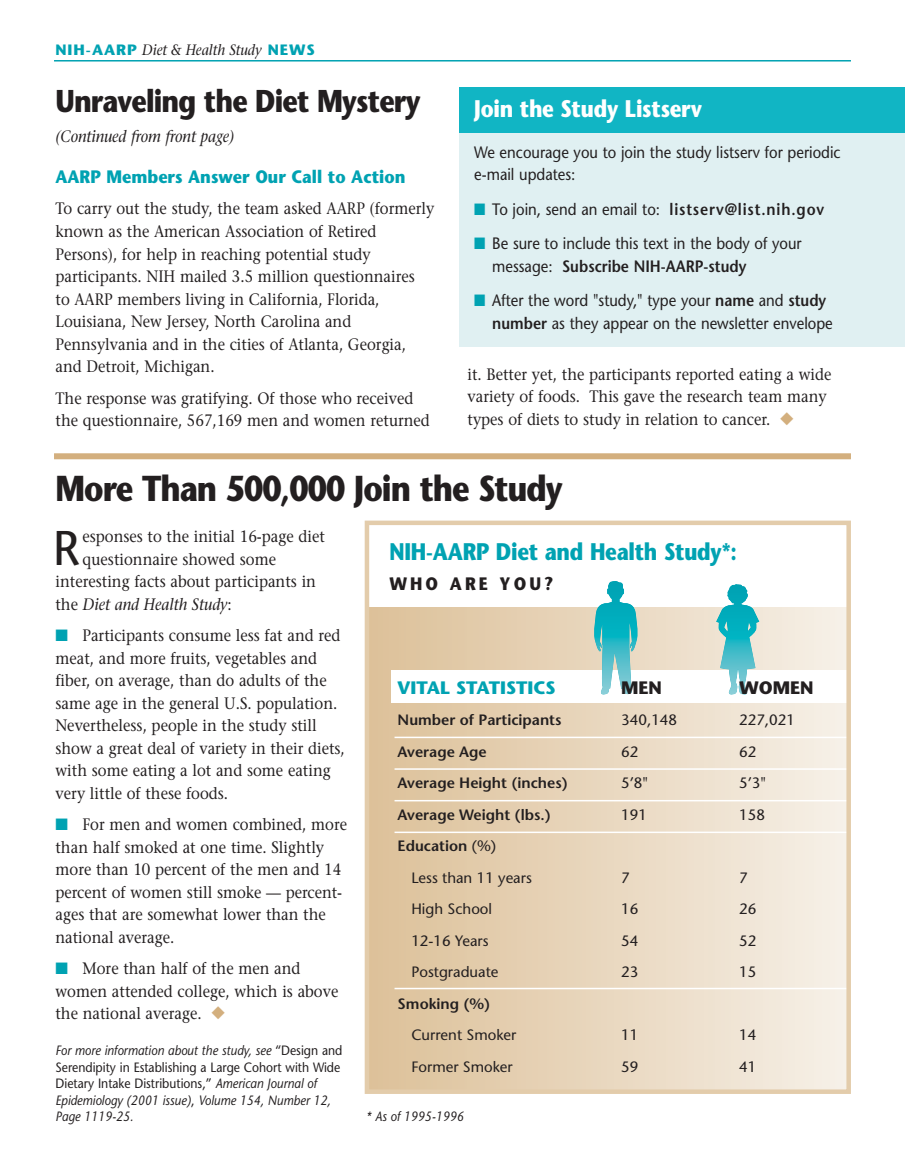
<style>
.page{position:relative;width:905px;height:1175px;background:#fff}
.page>*{position:absolute;margin:0;border:0;box-sizing:border-box;transform-origin:0 0}
.t1{font:48.6px "Stone Sans";color:#231f20}
.t2{font:700 36px "Stone Sans";letter-spacing:-.03em;color:#231f20;scale:.85 1}
.t3{font:700 31.5px "Stone Sans";letter-spacing:-.03em;color:#231f20;scale:.85 1}
.t4{font:700 24px "Stone Sans";letter-spacing:-.015em;color:#00a2b2;scale:.85 1}
.t5{font:700 24px "Stone Sans";letter-spacing:-.015em;color:#fff;scale:.85 1}
.t6{font:700 18px "Stone Sans";color:#00a2b2;scale:.9 1}
.t7{font:700 18px "Stone Sans";color:#00a2b2}
.t8{font:700 18px "Stone Sans";letter-spacing:.19em;color:#231f20;scale:.9 1}
.t9{font:700 18px "Stone Sans";letter-spacing:.095em;color:#231f20}
.t10{font:16.5px/22.5px "Stone Serif";color:#231f20;scale:.9 1}
.t11{font:16.5px/22.5px "Stone Sans";color:#231f20;scale:.9 1}
.t12{font:italic 16.5px "Stone Serif";letter-spacing:-.005em;color:#231f20;scale:.9 1}
.t13{font:15px/31.5px "Stone Sans";color:#231f20}
.t14{font:600 15px "Stone Sans";color:#231f20}
.t15{font:italic 15px "Stone Serif";color:#231f20;scale:.9 1}
.t16{font:italic 13.5px/16.5px "Stone Sans";color:#231f20;scale:.9 1}
.s1{font-family:"Stone Sans";font-weight:700;font-style:normal;color:#00a2b2}
.s2{color:#00a2b2}
.s3{font-weight:600}
.s4{color:#d3af7e}
.s5{font-style:normal}
.s6{font-weight:400}
</style>
<div class="page">
<div style="left:459px;top:88px;width:445px;height:258px;background:#e0f0f2"></div>
<div style="left:459px;top:88px;width:445px;height:45px;background:#11b5c4"></div>
<hr style="left:54px;top:60px;width:796px;height:2px;background:#00a2b2">
<div style="left:54px;top:453px;width:796px;height:6px;background:#d3af7e"></div>
<div style="left:368px;top:607px;width:480px;height:484px;background:linear-gradient(to right,#ddc099,#f6f0e8)"></div>
<div style="left:391px;top:670px;width:457px;height:32px;background:#fff"></div>
<hr style="left:394px;top:736px;width:454px;height:2px;background:#fff">
<hr style="left:394px;top:768px;width:454px;height:1px;background:#fff">
<hr style="left:394px;top:800px;width:454px;height:1px;background:#fff">
<hr style="left:394px;top:831px;width:454px;height:2px;background:#fff">
<hr style="left:394px;top:987px;width:454px;height:2px;background:#fff">
<svg style="left:592px;top:581px;width:47px;height:114px"></svg>
<svg style="left:716px;top:584px;width:43px;height:111px"></svg>
<div style="left:364px;top:520px;width:486px;height:573px;border:4px solid #e3ccab"></div>
<hr style="left:904px;top:398px;width:1px;height:182px;background:#f3eade">
<hr style="left:904px;top:398px;width:1px;height:44px;background:#d3af7e">
<p class="t15" style="left:56px;top:43px;width:289px"><span class="s1">NIH-AARP</span> Diet &amp; Health Study <span class="s1">NEWS</span></p>
<h3 class="t3" style="left:56px;top:89px;width:431px">Unraveling the Diet Mystery</h3>
<p class="t12" style="left:56px;top:130px;width:200px">(Continued from front page)</p>
<p class="t6" style="left:56px;top:170px;width:390px">AARP Members Answer Our Call to Action</p>
<p class="t10" style="left:55px;top:199px;width:422px">To carry out the study, the team asked AARP (formerly known as the American Association of Retired Persons), for help in reaching potential study participants. NIH mailed 3.5 million questionnaires<br>to AARP members living in California, Florida, Louisiana, New Jersey, North Carolina and Pennsylvania and in the cities of Atlanta, Georgia, and Detroit, Michigan.</p>
<p class="t10" style="left:55px;top:388px;width:417px">The response was gratifying. Of those who received the questionnaire, 567,169 men and women returned</p>
<h3 class="t5" style="left:474px;top:99px;width:269px">Join the Study Listserv</h3>
<p class="t11" style="left:474px;top:142px;width:409px">We encourage you to join the study listserv for periodic e-mail updates:</p>
<p class="t11" style="left:474px;top:199px;width:390px"><span class="s2">■</span> To join, send an email to: <span class="s3">listserv@list.nih.gov</span></p>
<p class="t11" style="left:492px;top:234px;width:345px;text-indent:-18px"><span class="s2">■</span> Be sure to include this text in the body of your message: <span class="s3">Subscribe NIH-AARP-study</span></p>
<p class="t11" style="left:492px;top:291px;width:380px;text-indent:-18px"><span class="s2">■</span> After the word "study," type your <span class="s3">name</span> and <span class="s3">study number</span> as they appear on the newsletter envelope</p>
<p class="t10" style="left:467px;top:364px;width:406px">it. Better yet, the participants reported eating a wide variety of foods. This gave the research team many types of diets to study in relation to cancer. <span class="s4">◆</span></p>
<h2 class="t2" style="left:56px;top:475px;width:598px">More Than 500,000 Join the Study</h2>
<h1 class="t1" style="left:53px;top:529px;width:29px">R</h1>
<p class="t10" style="left:82px;top:527px;width:271px">esponses to the initial 16-page diet</p>
<p class="t10" style="left:82px;top:549px;width:216px">questionnaire showed some</p>
<p class="t10" style="left:55px;top:572px;width:291px">interesting facts about participants in</p>
<p class="t12" style="left:55px;top:597px;width:197px"><span class="s5">the</span> Diet and Health Study<span class="s5">:</span></p>
<p class="t10" style="left:55px;top:626px;width:323px"><span class="s2">■</span> Participants consume less fat and red meat, and more fruits, vegetables and fiber, on average, than do adults of the same age in the general U.S. population.<br>Nevertheless, people in the study still show a great deal of variety in their diets, with some eating a lot and some eating very little of these foods.</p>
<p class="t10" style="left:55px;top:815px;width:325px"><span class="s2">■</span> For men and women combined, more than half smoked at one time. Slightly more than 10 percent of the men and 14 percent of women still smoke — percent&shy;ages that are somewhat lower than the national average.</p>
<p class="t10" style="left:55px;top:959px;width:316px"><span class="s2">■</span> More than half of the men and women attended college, which is above the national average. <span class="s4">◆</span></p>
<p class="t16" style="left:55px;top:1043px;width:320px">For more information about the study, see <span class="s5">“Design and Serendipity in Establishing a Large Cohort with Wide Dietary Intake Distributions,”</span> American Journal of Epidemiology (2001 issue)<span class="s5">,</span> Volume 154, Number 12, Page 1119-25.</p>
<h3 class="t4" style="left:389px;top:542px;width:410px">NIH-AARP Diet and Health Study*:</h3>
<p class="t8" style="left:389px;top:577px;width:184px">WHO ARE YOU?</p>
<p class="t7" style="left:397px;top:680px;width:159px">VITAL STATISTICS</p>
<p class="t14" style="left:397px;top:714px;width:165px">Number of Participants</p>
<p class="t14" style="left:397px;top:745px;width:91px">Average Age</p>
<p class="t14" style="left:397px;top:777px;width:172px">Average Height (inches)</p>
<p class="t14" style="left:397px;top:808px;width:155px">Average Weight (lbs.)</p>
<p class="t14" style="left:397px;top:840px;width:100px">Education <span class="s6">(%)</span></p>
<p class="t13" style="left:411px;top:863px;width:122px">Less than 11 years</p>
<p class="t13" style="left:411px;top:894px;width:82px">High School</p>
<p class="t13" style="left:411px;top:926px;width:79px">12-16 Years</p>
<p class="t13" style="left:411px;top:957px;width:89px">Postgraduate</p>
<p class="t14" style="left:397px;top:997px;width:94px">Smoking (%)</p>
<p class="t13" style="left:411px;top:1020px;width:106px">Current Smoker<br>Former Smoker</p>
<p class="t16" style="left:366px;top:1109px;width:110px">* As of 1995-1996</p>
<p class="t9" style="left:621px;top:680px;width:42px">MEN</p>
<p class="t13" style="left:621px;top:705px;width:57px">340,148<br>62<br>5’8"<br>191</p>
<p class="t13" style="left:621px;top:863px;width:19px">7<br>16<br>54<br>23</p>
<p class="t13" style="left:621px;top:1020px;width:19px">11<br>59</p>
<p class="t9" style="left:739px;top:680px;width:76px">WOMEN</p>
<p class="t13" style="left:739px;top:705px;width:57px">227,021<br>62<br>5’3"<br>158</p>
<p class="t13" style="left:739px;top:863px;width:19px">7<br>26<br>52<br>15</p>
<p class="t13" style="left:739px;top:1020px;width:19px">14<br>41</p>
</div>
